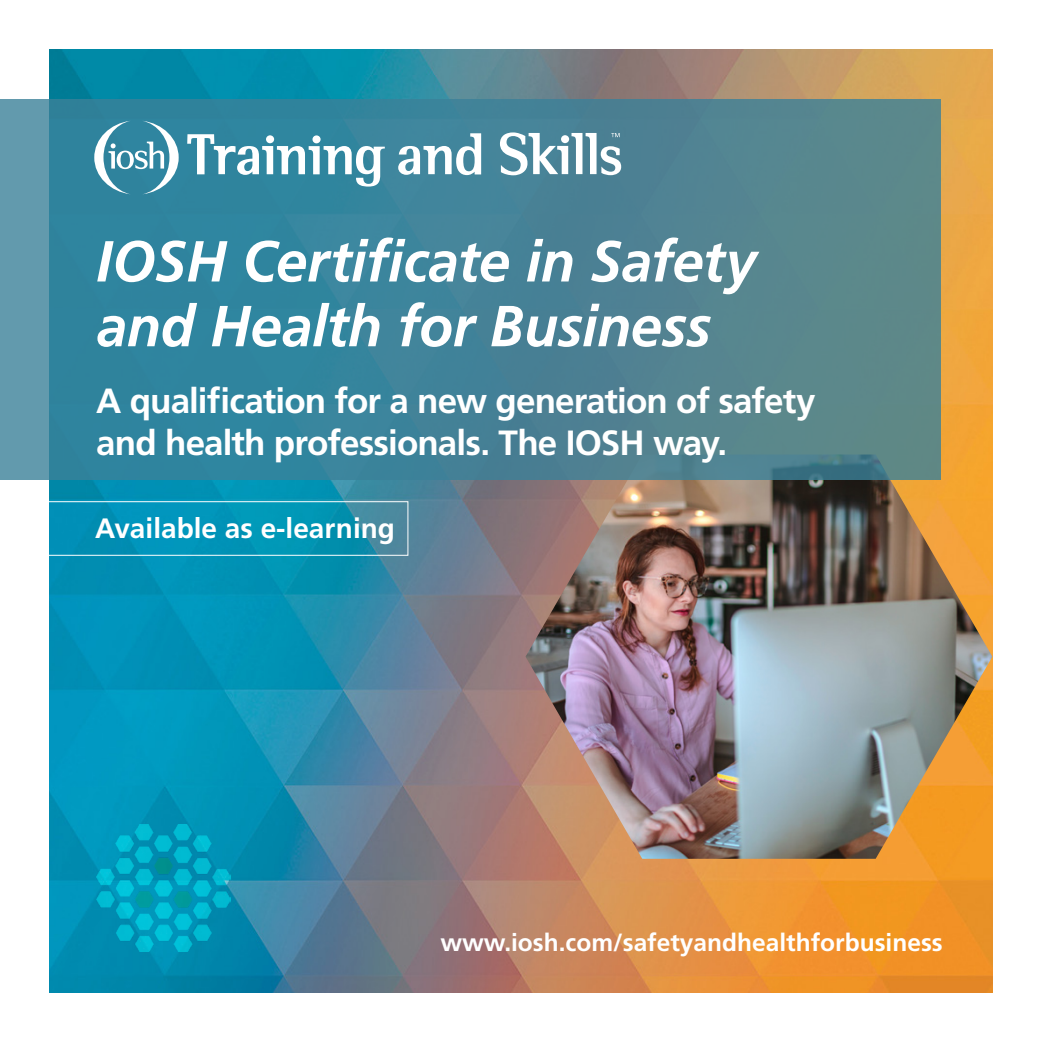
<style>
.page{position:relative;width:1042px;height:1042px;background:#fff}
.page>*{position:absolute;margin:0;border:0;box-sizing:border-box;transform-origin:0 0}
.t1{font:italic 700 57.75px/64.8px "Frutiger";letter-spacing:-.01em;color:#fff}
.t2{font:700 35px/42px "Frutiger";letter-spacing:-.025em;color:#fff}
.t3{font:700 28px "Frutiger";color:#fff}
.t4{font:700 24.5px "Frutiger";color:#fff}
</style>
<div class="page">
<img style="left:50px;top:50px;width:942px;height:942px">
<img style="left:525px;top:454px;width:467px;height:405px">
<svg style="left:0;top:99px;width:941px;height:380px"></svg>
<img style="left:96px;top:824px;width:134px;height:127px">
<svg style="left:187px;top:134px;width:198px;height:53px"></svg>
<svg style="left:398px;top:133px;width:83px;height:42px"></svg>
<svg style="left:94px;top:121px;width:85px;height:73px"></svg>
<svg style="left:500px;top:132px;width:121px;height:43px"></svg>
<svg style="left:49px;top:501px;width:359px;height:55px"></svg>
<h1 class="t1" style="left:96px;top:229px;width:662px">IOSH Certificate in Safety and Health for Business</h1>
<p class="t2" style="left:96px;top:380px;width:721px">A qualification for a new generation of safety and health professionals. The IOSH way.</p>
<p class="t3" style="left:95px;top:511px;width:301px">Available as e-learning</p>
<p class="t4" style="left:440px;top:928px;width:504px">www.iosh.com/safetyandhealthforbusiness</p>
</div>
